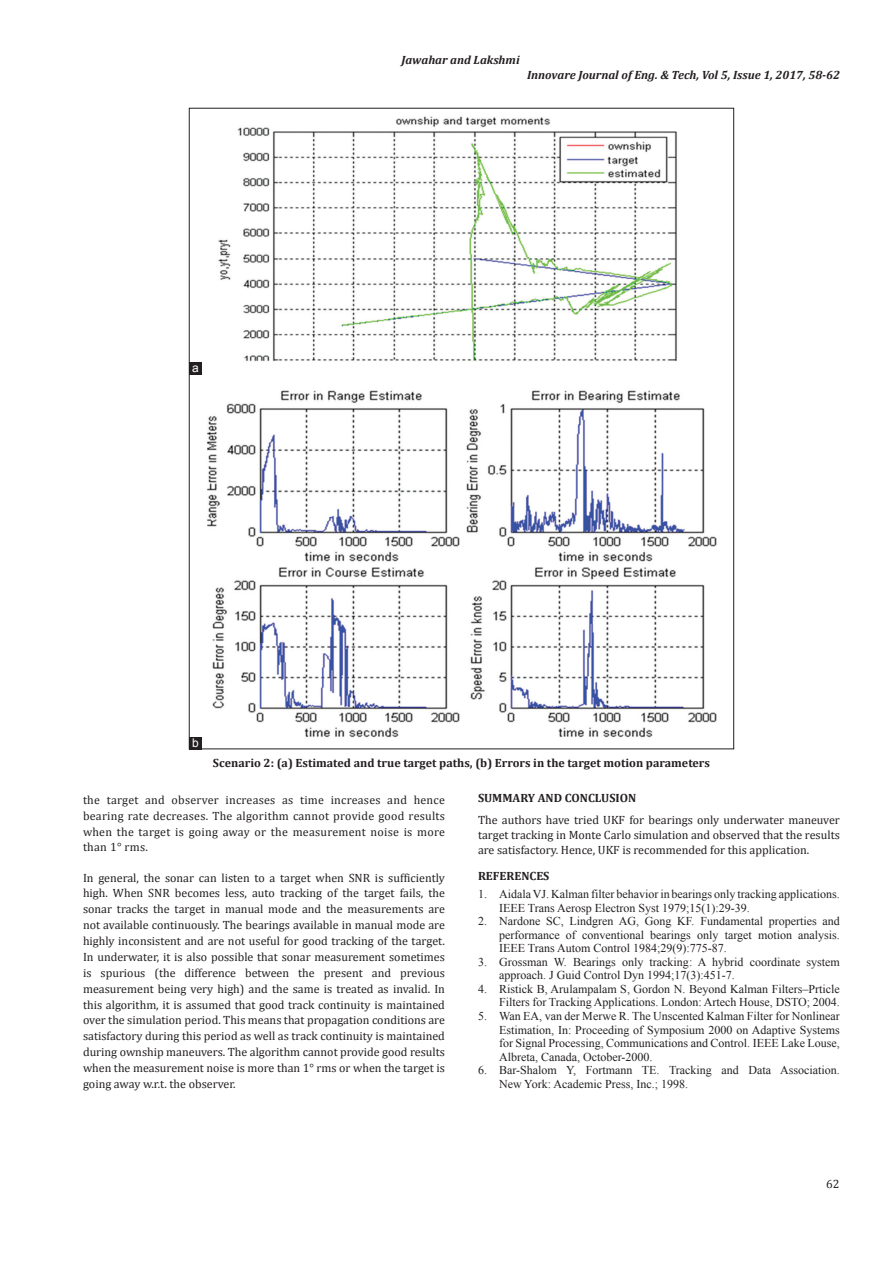
<style>
.page{position:relative;width:894px;height:1263px;background:#fff}
.page>*{position:absolute;margin:0;border:0;box-sizing:border-box;transform-origin:0 0}
.TX{font:12px/15.9px "Cambria";color:#231f20;text-align:justify}
.REF{font:12px/13.5px "Times New Roman";color:#231f20}
.FGC{font:700 12px "Cambria";color:#231f20}
.t1{font:italic 700 12px "Cambria";color:#231f20}
.LABEL{font:12px "Arial";color:#fff}
</style>
<div class="page">
<img style="left:207px;top:116px;width:510px;height:622px">
<div style="left:189px;top:736px;width:13px;height:13px;background:#231f20"></div>
<div style="left:189px;top:362px;width:13px;height:13px;background:#231f20"></div>
<p class="t1" style="left:401px;top:51px;width:120px">Jawahar and Lakshmi</p>
<p class="LABEL" style="left:192px;top:359px;width:8px">a</p>
<p class="t1" style="left:527px;top:66px;width:314px">Innovare Journal of Eng. &amp; Tech, Vol 5, Issue 1, 2017, 58-62</p>
<p class="LABEL" style="left:192px;top:735px;width:8px">b</p>
<p class="FGC" style="left:213px;top:755px;width:498px">Scenario 2: (a) Estimated and true target paths, (b) Errors in the target motion parameters</p>
<p class="TX" style="left:83px;top:791px;width:363px">the target and observer increases as time increases and hence bearing rate decreases. The algorithm cannot provide good results when the target is going away or the measurement noise is more than 1° rms.</p>
<p class="TX" style="left:83px;top:869px;width:363px">In general, the sonar can listen to a target when SNR is sufficiently high. When SNR becomes less, auto tracking of the target fails, the sonar tracks the target in manual mode and the measurements are not available continuously. The bearings available in manual mode are highly inconsistent and are not useful for good tracking of the target.<br>In underwater, it is also possible that sonar measurement sometimes is spurious (the difference between the present and previous measurement being very high) and the same is treated as invalid. In this algorithm, it is assumed that good track continuity is maintained over the simulation period. This means that propagation conditions are satisfactory during this period as well as track continuity is maintained during ownship maneuvers. The algorithm cannot provide good results when the measurement noise is more than 1° rms or when the target is going away w.r.t. the observer.</p>
<h1 class="FGC" style="left:478px;top:789px;width:160px">SUMMARY AND CONCLUSION</h1>
<p class="TX" style="left:478px;top:812px;width:363px;line-height:15px">The authors have tried UKF for bearings only underwater maneuver target tracking in Monte Carlo simulation and observed that the results are satisfactory. Hence, UKF is recommended for this application.</p>
<h1 class="FGC" style="left:478px;top:867px;width:73px">REFERENCES</h1>
<p class="REF" style="left:499px;top:886px;width:342px;text-indent:-21px">1. Aidala VJ. Kalman filter behavior in bearings only tracking applications.<br>IEEE Trans Aerosp Electron Syst 1979;15(1):29-39.</p>
<p class="REF" style="left:499px;top:914px;width:342px;text-align:justify;text-indent:-21px">2. Nardone SC, Lindgren AG, Gong KF. Fundamental properties and performance of conventional bearings only target motion analysis.<br>IEEE Trans Autom Control 1984;29(9):775-87.</p>
<p class="REF" style="left:499px;top:954px;width:342px;text-indent:-21px">3. Grossman W. Bearings only tracking: A hybrid coordinate system approach. J Guid Control Dyn 1994;17(3):451-7.</p>
<p class="REF" style="left:478px;top:981px;width:363px;text-align:right">4. Ristick B, Arulampalam S, Gordon N. Beyond Kalman Filters–Prticle<br>Filters for Tracking Applications. London: Artech House, DSTO; 2004.</p>
<p class="REF" style="left:499px;top:1009px;width:342px;text-align:justify;text-indent:-21px">5. Wan EA, van der Merwe R. The Unscented Kalman Filter for Nonlinear Estimation, In: Proceeding of Symposium 2000 on Adaptive Systems for Signal Processing, Communications and Control. IEEE Lake Louse, Albreta, Canada, October-2000.</p>
<p class="REF" style="left:499px;top:1063px;width:342px;text-indent:-21px">6. Bar-Shalom Y, Fortmann TE. Tracking and Data Association.<br>New York: Academic Press, Inc.; 1998.</p>
<p class="TX" style="left:825px;top:1175px;width:15px">62</p>
</div>
